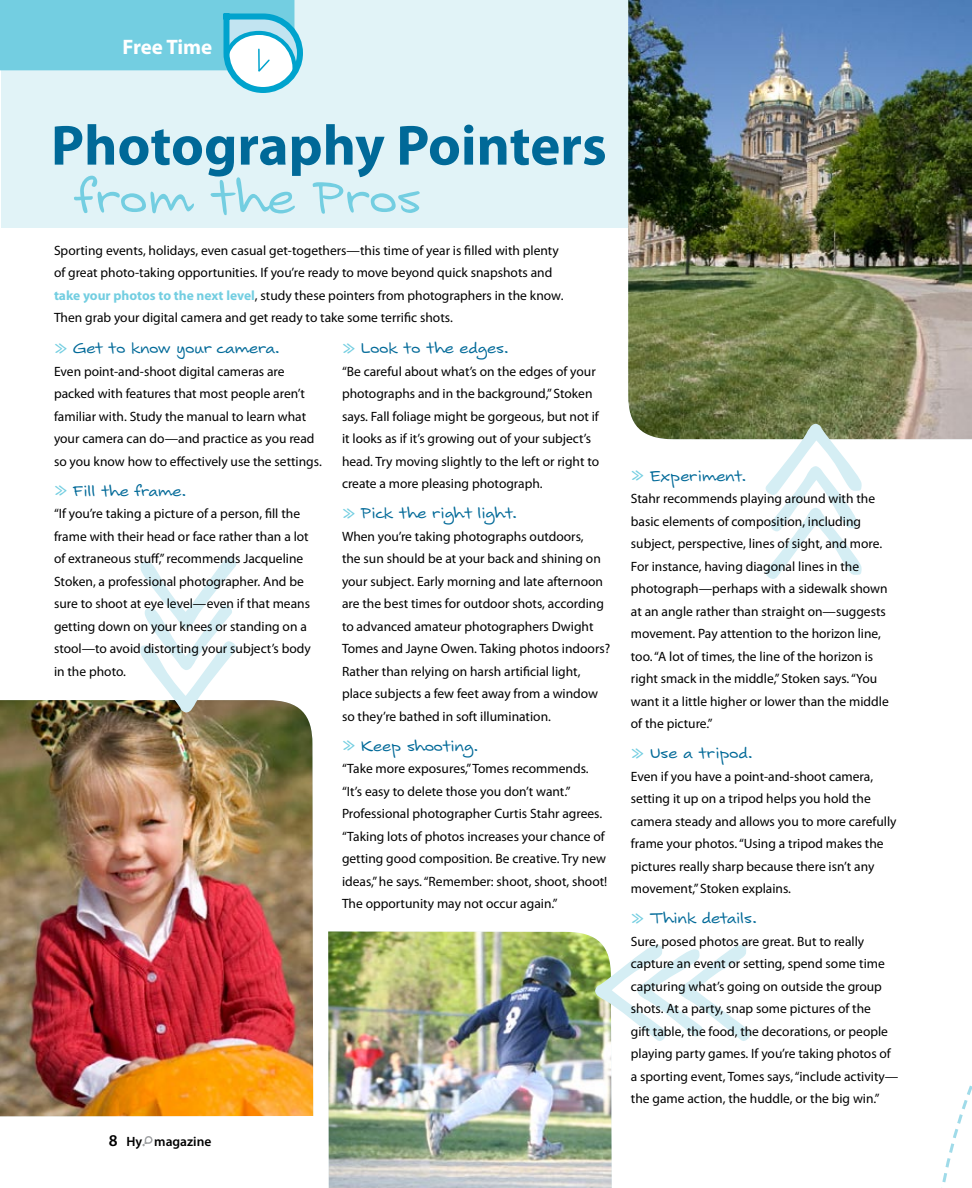
<style>
.page{position:relative;width:972px;height:1188px;background:#fff}
.page>*{position:absolute;margin:0;border:0;box-sizing:border-box;transform-origin:0 0}
.t1{font:64.5px "Sansarah";color:#73cee1}
.t2{font:700 57px "Myriad Pro";color:#006998}
.t3{font:21px "Sansarah";color:#006998}
.t4{font:700 21px "Myriad Pro";letter-spacing:-.005em;color:#fff}
.t5{font:13.5px/22.5px "Myriad Pro";color:#000}
.t6{font:600 13.5px "Myriad Pro";color:#000}
.s1{font-weight:700;color:#73cee1}
.s2{color:#73cee1}
</style>
<div class="page">
<svg style="left:142px;top:1136px;width:11px;height:10px"></svg>
<svg style="left:941px;top:1085px;width:31px;height:103px"></svg>
<img style="left:0;top:700px;width:313px;height:416px">
<img style="left:328px;top:932px;width:284px;height:256px">
<div style="left:1px;top:0;width:684px;height:228px;background:#e1f3f7"></div>
<img style="left:628px;top:0;width:344px;height:439px">
<svg style="left:0;top:0;width:303px;height:93px"></svg>
<svg style="left:763px;top:424px;width:99px;height:155px"></svg>
<svg style="left:595px;top:945px;width:155px;height:98px"></svg>
<svg style="left:140px;top:557px;width:99px;height:155px"></svg>
<h3 class="t4" style="left:122px;top:33px;width:91px">Free Time</h3>
<h2 class="t2" style="left:51px;top:108px;width:557px">Photography Pointers</h2>
<h1 class="t1" style="left:73px;top:167px;width:349px">from the Pros</h1>
<p class="t5" style="left:54px;top:239px;width:511px">Sporting events, holidays, even casual get-togethers—this time of year is filled with plenty of great photo-taking opportunities. If you’re ready to move beyond quick snapshots and <span class="s1">take your photos to the next level</span>, study these pointers from photographers in the know.<br>Then grab your digital camera and get ready to take some terrific shots.</p>
<h3 class="t3" style="left:342px;top:339px;width:169px"><span class="s2">»</span> Look to the edges.</h3>
<p class="t5" style="left:342px;top:360px;width:259px">“Be careful about what’s on the edges of your photographs and in the background,” Stoken says. Fall foliage might be gorgeous, but not if it looks as if it’s growing out of your subject’s head. Try moving slightly to the left or right to create a more pleasing photograph.</p>
<h3 class="t3" style="left:342px;top:504px;width:177px"><span class="s2">»</span> Pick the right light.</h3>
<p class="t5" style="left:342px;top:525px;width:270px">When you’re taking photographs outdoors,<br>the sun should be at your back and shining on your subject. Early morning and late afternoon are the best times for outdoor shots, according to advanced amateur photographers Dwight Tomes and Jayne Owen. Taking photos indoors?<br>Rather than relying on harsh artificial light, place subjects a few feet away from a window so they’re bathed in soft illumination.</p>
<h3 class="t3" style="left:342px;top:736px;width:138px"><span class="s2">»</span> Keep shooting.</h3>
<p class="t5" style="left:342px;top:757px;width:267px">“Take more exposures,” Tomes recommends. “It’s easy to delete those you don’t want.” Professional photographer Curtis Stahr agrees. “Taking lots of photos increases your chance of getting good composition. Be creative. Try new ideas,” he says. “Remember: shoot, shoot, shoot!<br>The opportunity may not occur again.”</p>
<h3 class="t3" style="left:54px;top:339px;width:228px"><span class="s2">»</span> Get to know your camera.</h3>
<p class="t5" style="left:54px;top:360px;width:269px">Even point-and-shoot digital cameras are packed with features that most people aren’t familiar with. Study the manual to learn what your camera can do—and practice as you read so you know how to effectively use the settings.</p>
<h3 class="t3" style="left:54px;top:481px;width:134px"><span class="s2">»</span> Fill the frame.</h3>
<p class="t5" style="left:54px;top:502px;width:258px">“If you’re taking a picture of a person, fill the frame with their head or face rather than a lot of extraneous stuff,” recommends Jacqueline Stoken, a professional photographer. And be sure to shoot at eye level—even if that means getting down on your knees or standing on a stool—to avoid distorting your subject’s body in the photo.</p>
<p class="t6" style="left:127px;top:1133px;width:86px">Hy magazine</p>
<h3 class="t3" style="left:631px;top:466px;width:117px"><span class="s2">»</span> Experiment.</h3>
<p class="t5" style="left:631px;top:487px;width:259px">Stahr recommends playing around with the basic elements of composition, including subject, perspective, lines of sight, and more.<br>For instance, having diagonal lines in the photograph—perhaps with a sidewalk shown at an angle rather than straight on—suggests movement. Pay attention to the horizon line, too. “A lot of times, the line of the horizon is right smack in the middle,” Stoken says. “You want it a little higher or lower than the middle of the picture.”</p>
<h3 class="t3" style="left:631px;top:743px;width:123px"><span class="s2">»</span> Use a tripod.</h3>
<p class="t5" style="left:631px;top:765px;width:267px">Even if you have a point-and-shoot camera, setting it up on a tripod helps you hold the camera steady and allows you to more carefully frame your photos. “Using a tripod makes the pictures really sharp because there isn’t any movement,” Stoken explains.</p>
<h3 class="t3" style="left:631px;top:908px;width:128px"><span class="s2">»</span> Think details.</h3>
<p class="t5" style="left:631px;top:930px;width:269px">Sure, posed photos are great. But to really capture an event or setting, spend some time capturing what’s going on outside the group shots. At a party, snap some pictures of the<br>gift table, the food, the decorations, or people playing party games. If you’re taking photos of a sporting event, Tomes says, “include activity— the game action, the huddle, or the big win.”</p>
</div>
